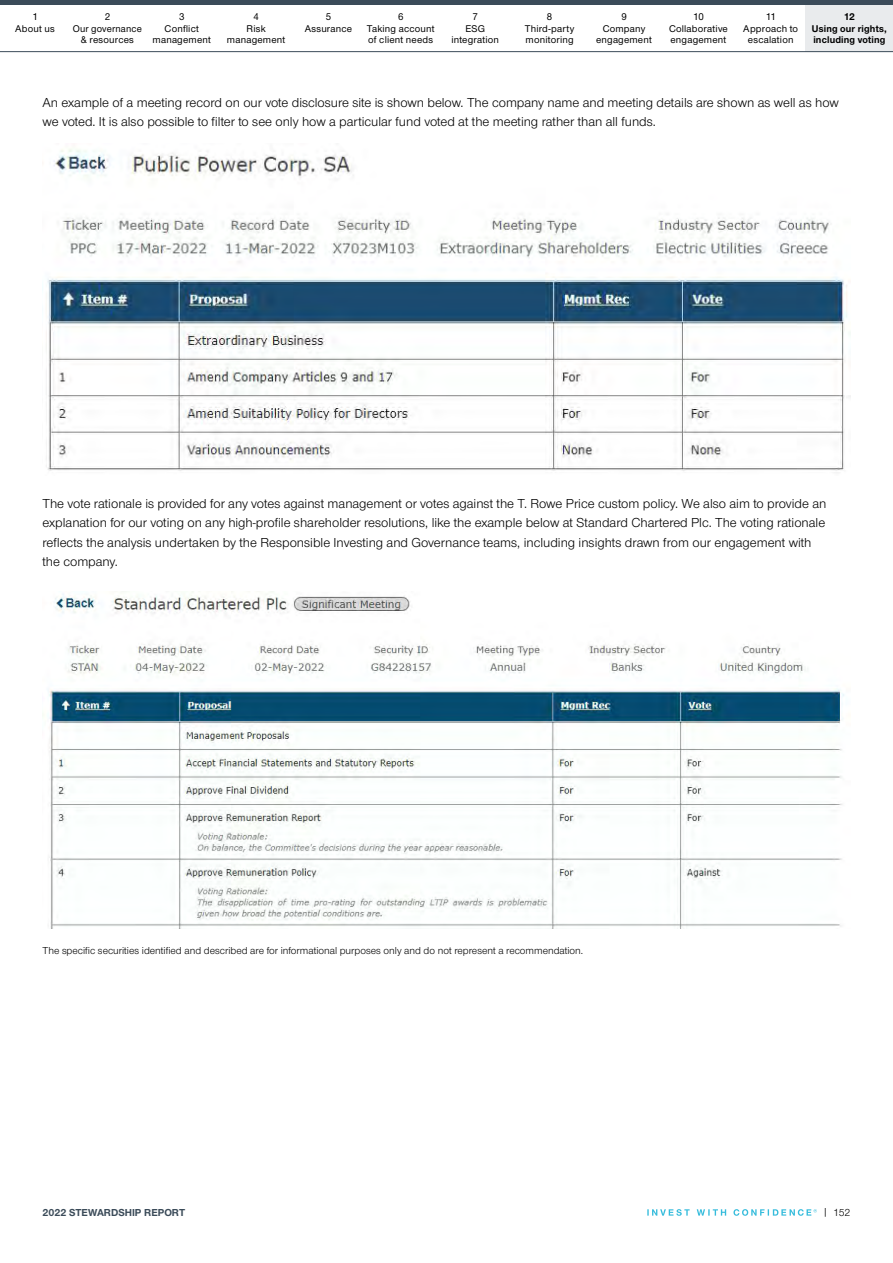
<style>
.page{position:relative;width:893px;height:1263px;background:#fff}
.page>*{position:absolute;margin:0;border:0;box-sizing:border-box;transform-origin:0 0}
.Body{font:13.5px/19.5px "Nimbus Sans Novus";color:#000}
.Footnotes{font:10.5px "Nimbus Sans Novus";color:#000}
.t1{font:700 10.5px "Nimbus Sans Novus";color:#3b4b59}
.t2{font:500 10.2px/11.6px "Nimbus Sans Novus";letter-spacing:.02em;color:#000;text-align:center}
.t3{font:700 10.2px/11.6px "Nimbus Sans Novus";letter-spacing:.02em;color:#000;text-align:center}
</style>
<div class="page">
<svg style="left:647px;top:1209px;width:170px;height:7px"></svg>
<div style="left:806px;top:4px;width:87px;height:48px;background:#e9ebed"></div>
<hr style="left:0;top:51px;width:893px;height:1px;background:#3b4b59">
<hr style="left:0;top:0;width:893px;height:4px;background:#3b4b59">
<img style="left:46px;top:149px;width:804px;height:324px">
<img style="left:49px;top:592px;width:796px;height:337px">
<p class="t2" style="left:15px;top:10px;width:41px">1<br>About us</p>
<p class="t2" style="left:73px;top:10px;width:71px">2<br>Our governance &amp; resources</p>
<p class="t2" style="left:153px;top:10px;width:60px">3<br>Conflict management</p>
<p class="t2" style="left:227px;top:10px;width:60px">4<br>Risk management</p>
<p class="t2" style="left:305px;top:10px;width:49px">5<br>Assurance</p>
<p class="t2" style="left:367px;top:10px;width:69px">6<br>Taking account of client needs</p>
<p class="t2" style="left:451px;top:10px;width:49px">7<br>ESG integration</p>
<p class="t2" style="left:525px;top:10px;width:51px">8<br>Third-party monitoring</p>
<p class="t2" style="left:596px;top:10px;width:57px">9<br>Company engagement</p>
<p class="t2" style="left:669px;top:10px;width:60px">10<br>Collaborative engagement</p>
<p class="t2" style="left:743px;top:10px;width:56px">11<br>Approach to escalation</p>
<p class="t3" style="left:812px;top:10px;width:77px">12<br>Using our rights, including voting</p>
<p class="Body" style="left:43px;top:92px;width:798px">An example of a meeting record on our vote disclosure site is shown below. The company name and meeting details are shown as well as how we voted. It is also possible to filter to see only how a particular fund voted at the meeting rather than all funds.</p>
<p class="Body" style="left:43px;top:493px;width:785px">The vote rationale is provided for any votes against management or votes against the T. Rowe Price custom policy. We also aim to provide an explanation for our voting on any high-profile shareholder resolutions, like the example below at Standard Chartered Plc. The voting rationale reflects the analysis undertaken by the Responsible Investing and Governance teams, including insights drawn from our engagement with the company.</p>
<p class="Footnotes" style="left:43px;top:943px;width:542px">The specific securities identified and described are for informational purposes only and do not represent a recommendation.</p>
<p class="t1" style="left:43px;top:1205px;width:144px">2022 STEWARDSHIP REPORT</p>
<p class="Footnotes" style="left:823px;top:1206px;width:29px">| 152</p>
</div>
